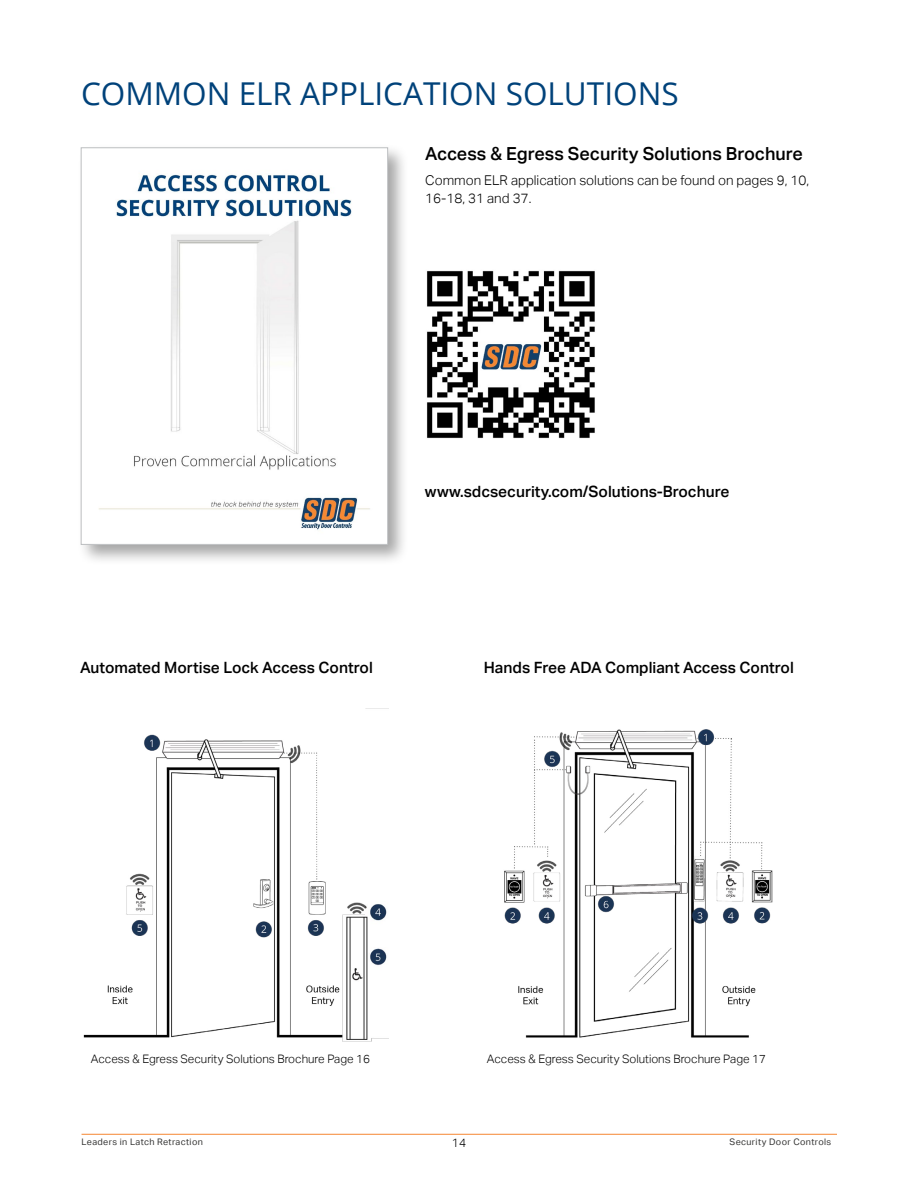
<style>
.page{position:relative;width:918px;height:1188px;background:#fff}
.page>*{position:absolute;margin:0;border:0;box-sizing:border-box;transform-origin:0 0}
.t1{font:31.5px "Open Sans";color:#00427a}
.t2{font:500 18px "Aktiv Grotesk";color:#000}
.t3{font:500 15.6px "Aktiv Grotesk";color:#000}
.t4{font:300 13.5px/18px "Aktiv Grotesk";color:#000}
.t5{font:300 12px "Aktiv Grotesk";color:#000}
.t6{font:300 11.7px "Aktiv Grotesk";color:#000}
.t7{font:9px "Aktiv Grotesk";letter-spacing:.04em;color:#343433}
</style>
<div class="page">
<hr style="left:82px;top:1134px;width:755px;height:1px;background:#f58732">
<div style="left:77px;top:144px;width:332px;height:422px;background:#000;opacity:.36"></div>
<img style="left:83px;top:150px;width:303px;height:393px">
<div style="left:81px;top:148px;width:307px;height:397px;border:1px solid #bcbec0"></div>
<img style="left:427px;top:270px;width:168px;height:169px">
<img style="left:83px;top:708px;width:305px;height:334px">
<img style="left:504px;top:729px;width:269px;height:309px">
<h1 class="t1" style="left:81px;top:72px;width:599px">COMMON ELR APPLICATION SOLUTIONS</h1>
<p class="t2" style="left:425px;top:144px;width:379px">Access &amp; Egress Security Solutions Brochure</p>
<p class="t4" style="left:425px;top:171px;width:385px">Common ELR application solutions can be found on pages 9, 10,<br>16-18, 31 and 37.</p>
<p class="t3" style="left:425px;top:482px;width:306px">www.sdcsecurity.com/Solutions-Brochure</p>
<p class="t3" style="left:80px;top:658px;width:294px">Automated Mortise Lock Access Control</p>
<p class="t3" style="left:484px;top:658px;width:311px">Hands Free ADA Compliant Access Control</p>
<p class="t6" style="left:91px;top:1052px;width:281px">Access &amp; Egress Security Solutions Brochure Page 16</p>
<p class="t6" style="left:487px;top:1052px;width:281px">Access &amp; Egress Security Solutions Brochure Page 17</p>
<p class="t7" style="left:82px;top:1137px;width:123px">Leaders in Latch Retraction</p>
<p class="t5" style="left:452px;top:1136px;width:16px">14</p>
<p class="t7" style="left:730px;top:1137px;width:103px">Security Door Controls</p>
</div>
